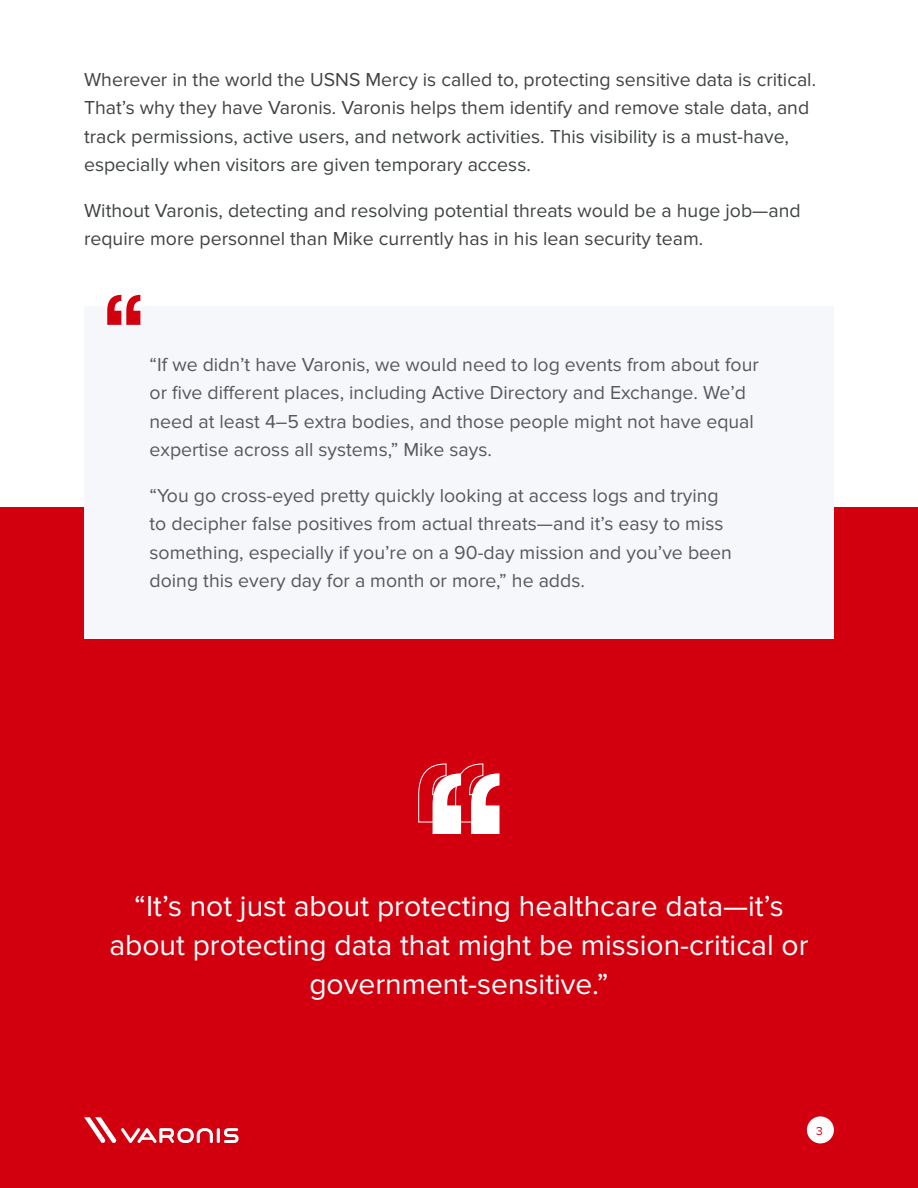
<style>
.page{position:relative;width:918px;height:1188px;background:#fff}
.page>*{position:absolute;margin:0;border:0;box-sizing:border-box;transform-origin:0 0}
.Style_de_paragraphe{font:30px/39px "Proxima Nova";color:#fff;text-align:center}
.Style_de_paragraphe-2{font:19.5px/28.5px "Proxima Nova";color:#57585a}
.Style_de_paragraphe-3{font:19.5px/28.5px "Proxima Nova";color:#404344}
.t1{font:12px "Proxima Nova";color:#d2000f}
</style>
<div class="page">
<div style="left:0;top:507px;width:918px;height:681px;background:#d2000f"></div>
<div style="left:84px;top:307px;width:750px;height:332px;background:#f5f7fb"></div>
<svg style="left:107px;top:295px;width:33px;height:30px"></svg>
<svg style="left:418px;top:763px;width:82px;height:71px"></svg>
<div style="left:807px;top:1116px;width:27px;height:27px;background:#fff;border-radius:50%"></div>
<hr style="left:217px;top:1128px;width:3px;height:15px;background:#fff;border-radius:2px">
<svg style="left:224px;top:1128px;width:15px;height:15px"></svg>
<svg style="left:84px;top:1117px;width:129px;height:26px"></svg>
<p class="Style_de_paragraphe-3" style="left:84px;top:65px;width:734px">Wherever in the world the USNS Mercy is called to, protecting sensitive data is critical.<br>That’s why they have Varonis. Varonis helps them identify and remove stale data, and track permissions, active users, and network activities. This visibility is a must-have, especially when visitors are given temporary access.</p>
<p class="Style_de_paragraphe-3" style="left:84px;top:196px;width:718px">Without Varonis, detecting and resolving potential threats would be a huge job—and require more personnel than Mike currently has in his lean security team.</p>
<p class="Style_de_paragraphe-2" style="left:150px;top:350px;width:611px">“If we didn’t have Varonis, we would need to log events from about four or five different places, including Active Directory and Exchange. We’d need at least 4–5 extra bodies, and those people might not have equal expertise across all systems,” Mike says.</p>
<p class="Style_de_paragraphe-2" style="left:150px;top:481px;width:584px">“You go cross-eyed pretty quickly looking at access logs and trying to decipher false positives from actual threats—and it’s easy to miss something, especially if you’re on a 90-day mission and you’ve been doing this every day for a month or more,” he adds.</p>
<p class="Style_de_paragraphe" style="left:109px;top:887px;width:701px">“It’s not just about protecting healthcare data—it’s about protecting data that might be mission-critical or government-sensitive.”</p>
<p class="t1" style="left:816px;top:1124px;width:8px">3</p>
</div>
